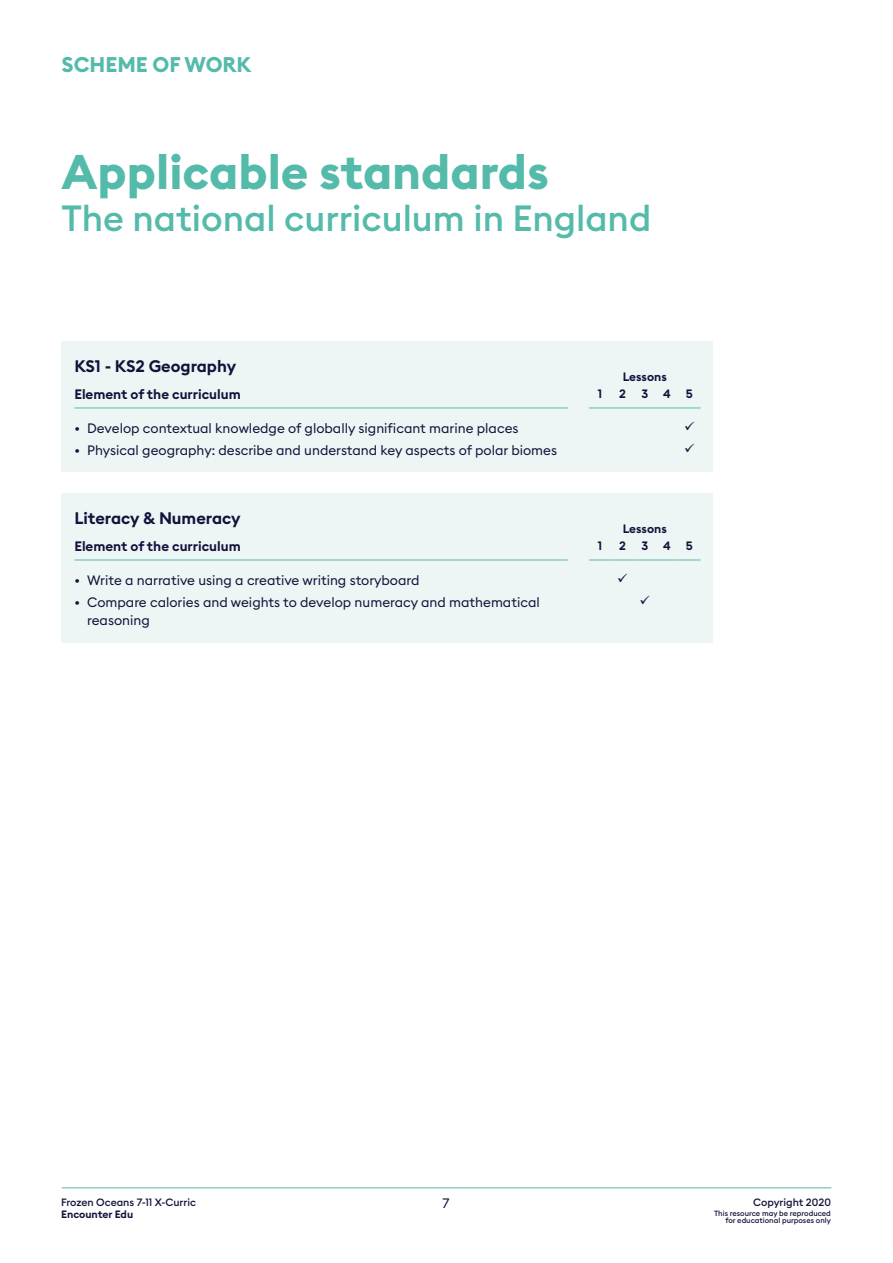
<style>
.page{position:relative;width:893px;height:1263px;background:#fff}
.page>*{position:absolute;margin:0;border:0;box-sizing:border-box;transform-origin:0 0}
.t1{font:700 48px "Euclid Square";color:#54bbab}
.t2{font:500 36px "Euclid Square";color:#54bbab}
.t3{font:700 21px "Euclid Square";color:#54bbab}
.t4{font:600 16.5px "Euclid Square";color:#13123a}
.t5{font:13.5px/18px "Euclid Square";color:#13123a}
.t6{font:600 13.5px "Euclid Square";color:#13123a}
.t7{font:600 12px "Euclid Square";color:#13123a}
.t8{font:500 10.5px "Euclid Square";color:#13123a}
.t9{font:600 10.5px "Euclid Square";color:#13123a}
.t10{font:500 7.5px/7.5px "Euclid Square";color:#13123a;text-align:right}
</style>
<div class="page">
<hr style="left:62px;top:1187px;width:769px;height:1px;background:#54bbab">
<div style="left:62px;top:341px;width:651px;height:131px;background:#edf6f5"></div>
<div style="left:62px;top:493px;width:651px;height:150px;background:#edf6f5"></div>
<svg style="left:589px;top:408px;width:112px;height:1px"></svg>
<hr style="left:74px;top:408px;width:494px;height:1px;background:#54bbab">
<svg style="left:589px;top:560px;width:112px;height:1px"></svg>
<hr style="left:74px;top:560px;width:494px;height:1px;background:#54bbab">
<h3 class="t3" style="left:62px;top:51px;width:191px">SCHEME OF WORK</h3>
<h1 class="t1" style="left:62px;top:142px;width:489px">Applicable standards</h1>
<h2 class="t2" style="left:62px;top:196px;width:591px">The national curriculum in England</h2>
<p class="t4" style="left:74px;top:355px;width:163px">KS1 - KS2 Geography</p>
<p class="t7" style="left:623px;top:369px;width:46px">Lessons</p>
<p class="t6" style="left:74px;top:386px;width:168px">Element of the curriculum</p>
<p class="t7" style="left:598px;top:386px;width:6px">1</p>
<p class="t7" style="left:619px;top:386px;width:8px">2</p>
<p class="t7" style="left:641px;top:386px;width:8px">3</p>
<p class="t7" style="left:663px;top:386px;width:31px">4 5</p>
<p class="t5" style="left:74px;top:419px;width:446px">• Develop contextual knowledge of globally significant marine places</p>
<p class="t5" style="left:74px;top:441px;width:484px">• Physical geography: describe and understand key aspects of polar biomes</p>
<p class="t4" style="left:74px;top:507px;width:168px">Literacy &amp; Numeracy</p>
<p class="t7" style="left:623px;top:521px;width:46px">Lessons</p>
<p class="t6" style="left:74px;top:538px;width:168px">Element of the curriculum</p>
<p class="t7" style="left:598px;top:538px;width:6px">1</p>
<p class="t7" style="left:619px;top:538px;width:8px">2</p>
<p class="t7" style="left:641px;top:538px;width:8px">3</p>
<p class="t7" style="left:663px;top:538px;width:31px">4 5</p>
<p class="t5" style="left:74px;top:571px;width:347px">• Write a narrative using a creative writing storyboard</p>
<p class="t5" style="left:87px;top:593px;width:454px;text-indent:-13px">• Compare calories and weights to develop numeracy and mathematical reasoning</p>
<p class="t8" style="left:61px;top:1195px;width:136px">Frozen Oceans 7-11 X-Curric</p>
<p class="t5" style="left:442px;top:1194px;width:8px">7</p>
<p class="t9" style="left:61px;top:1208px;width:73px">Encounter Edu</p>
<p class="t8" style="left:753px;top:1195px;width:79px">Copyright 2020</p>
<p class="t10" style="left:714px;top:1209px;width:118px">This resource may be reproduced for educational purposes only</p>
</div>
